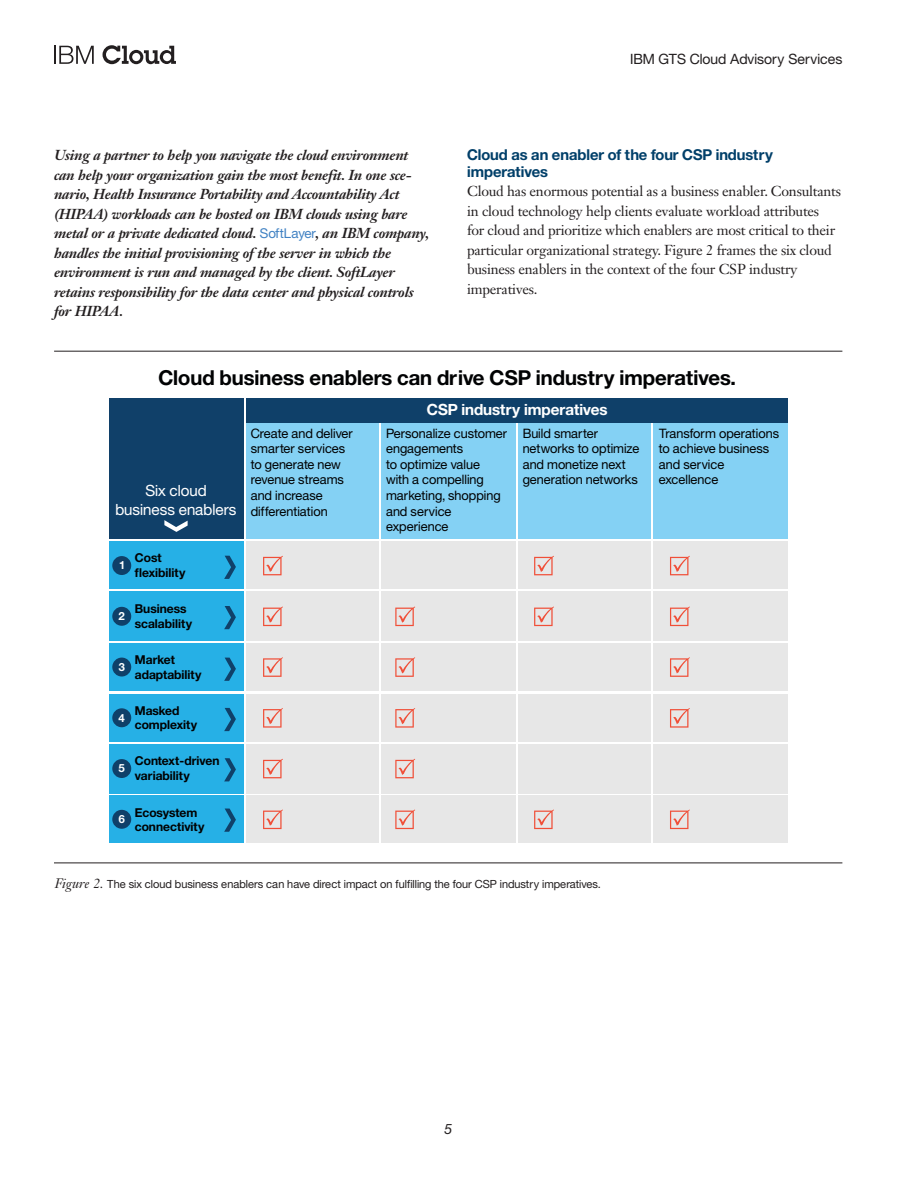
<style>
.page{position:relative;width:918px;height:1188px;background:#fff}
.page>*{position:absolute;margin:0;border:0;box-sizing:border-box;transform-origin:0 0}
.t1{font:20.7px "Helv Neue Boldfor IBM";color:#010203}
.t2{font:15.45px/18.6px "Helv Neue Romanfor IBM";color:#fff;text-align:center}
.t3{font:15.45px "Helv Neue Boldfor IBM";color:#fff}
.t4{font:15px/16.5px "Helv Neue Boldfor IBM";color:#003f69}
.t5{font:italic 700 14.25px/19.5px "Janson Text LT Std";letter-spacing:-.015em;color:#231f20}
.t6{font:14.25px/19.5px "Janson Text LT Std";letter-spacing:-.015em;color:#231f20}
.t7{font:14.25px "Helv Neue Romanfor IBM";color:#231f20}
.t8{font:14.25px "Helv Neue Roman Italicfor IBM";color:#231f20}
.t9{font:13.05px/15.6px "Helv Neue Romanfor IBM";color:#010203}
.t10{font:12.3px/14.2px "Helv Neue Boldfor IBM";color:#010203}
.t11{font:11.25px "Helv Neue Romanfor IBM";color:#231f20}
.t12{font:11.25px "Helv Neue Boldfor IBM";color:#fff}
.s1{font-family:"Helv Neue Romanfor IBM";font-weight:400;font-style:normal;font-size:13.5px;color:#4182c3}
.s2{font-family:"Janson Text LT Std";font-style:italic;font-size:13.5px}
</style>
<div class="page">
<svg style="left:54px;top:46px;width:40px;height:18px"></svg>
<svg style="left:103px;top:45px;width:73px;height:19px"></svg>
<div style="left:109px;top:542px;width:134px;height:47px;background:#26b0e6"></div>
<div style="left:109px;top:592px;width:134px;height:49px;background:#26b0e6"></div>
<div style="left:109px;top:643px;width:134px;height:48px;background:#26b0e6"></div>
<div style="left:109px;top:694px;width:134px;height:47px;background:#26b0e6"></div>
<div style="left:109px;top:744px;width:134px;height:49px;background:#26b0e6"></div>
<div style="left:246px;top:398px;width:133px;height:141px;background:#84d1f4"></div>
<div style="left:109px;top:398px;width:134px;height:141px;background:#104069"></div>
<div style="left:653px;top:398px;width:134px;height:141px;background:#84d1f4"></div>
<div style="left:518px;top:398px;width:133px;height:141px;background:#84d1f4"></div>
<div style="left:381px;top:398px;width:134px;height:141px;background:#84d1f4"></div>
<div style="left:246px;top:542px;width:133px;height:47px;background:#e7e7e7"></div>
<div style="left:653px;top:542px;width:134px;height:47px;background:#e7e7e7"></div>
<div style="left:518px;top:542px;width:133px;height:47px;background:#e7e7e7"></div>
<div style="left:381px;top:542px;width:134px;height:47px;background:#e7e7e7"></div>
<div style="left:246px;top:592px;width:133px;height:49px;background:#e7e7e7"></div>
<div style="left:653px;top:592px;width:134px;height:49px;background:#e7e7e7"></div>
<div style="left:518px;top:592px;width:133px;height:49px;background:#e7e7e7"></div>
<div style="left:381px;top:592px;width:134px;height:49px;background:#e7e7e7"></div>
<div style="left:246px;top:643px;width:133px;height:48px;background:#e7e7e7"></div>
<div style="left:653px;top:643px;width:134px;height:48px;background:#e7e7e7"></div>
<div style="left:518px;top:643px;width:133px;height:48px;background:#e7e7e7"></div>
<div style="left:381px;top:643px;width:134px;height:48px;background:#e7e7e7"></div>
<div style="left:246px;top:694px;width:133px;height:47px;background:#e7e7e7"></div>
<div style="left:653px;top:694px;width:134px;height:47px;background:#e7e7e7"></div>
<div style="left:518px;top:694px;width:133px;height:47px;background:#e7e7e7"></div>
<div style="left:381px;top:694px;width:134px;height:47px;background:#e7e7e7"></div>
<div style="left:246px;top:744px;width:133px;height:49px;background:#e7e7e7"></div>
<div style="left:653px;top:744px;width:134px;height:49px;background:#e7e7e7"></div>
<div style="left:518px;top:744px;width:133px;height:49px;background:#e7e7e7"></div>
<div style="left:381px;top:744px;width:134px;height:49px;background:#e7e7e7"></div>
<div style="left:246px;top:796px;width:133px;height:47px;background:#e7e7e7"></div>
<div style="left:109px;top:796px;width:134px;height:47px;background:#26b0e6"></div>
<div style="left:653px;top:796px;width:134px;height:47px;background:#e7e7e7"></div>
<div style="left:518px;top:796px;width:133px;height:47px;background:#e7e7e7"></div>
<div style="left:381px;top:796px;width:134px;height:47px;background:#e7e7e7"></div>
<svg style="left:263px;top:556px;width:20px;height:19px"></svg>
<svg style="left:263px;top:606px;width:20px;height:20px"></svg>
<svg style="left:263px;top:657px;width:20px;height:20px"></svg>
<svg style="left:263px;top:708px;width:20px;height:20px"></svg>
<svg style="left:263px;top:759px;width:20px;height:19px"></svg>
<svg style="left:263px;top:809px;width:20px;height:20px"></svg>
<svg style="left:534px;top:556px;width:20px;height:19px"></svg>
<svg style="left:534px;top:606px;width:20px;height:20px"></svg>
<svg style="left:534px;top:809px;width:20px;height:20px"></svg>
<svg style="left:670px;top:556px;width:20px;height:19px"></svg>
<svg style="left:670px;top:606px;width:20px;height:20px"></svg>
<svg style="left:670px;top:657px;width:20px;height:20px"></svg>
<svg style="left:670px;top:708px;width:20px;height:20px"></svg>
<svg style="left:670px;top:809px;width:20px;height:20px"></svg>
<svg style="left:395px;top:606px;width:20px;height:20px"></svg>
<svg style="left:395px;top:657px;width:20px;height:20px"></svg>
<svg style="left:395px;top:708px;width:20px;height:20px"></svg>
<svg style="left:395px;top:759px;width:20px;height:19px"></svg>
<svg style="left:395px;top:809px;width:20px;height:20px"></svg>
<div style="left:112px;top:556px;width:19px;height:19px;background:#0f4069;border-radius:50%"></div>
<div style="left:112px;top:607px;width:19px;height:19px;background:#0f4069;border-radius:50%"></div>
<div style="left:112px;top:658px;width:19px;height:19px;background:#0f4069;border-radius:50%"></div>
<div style="left:112px;top:708px;width:19px;height:19px;background:#0f4069;border-radius:50%"></div>
<div style="left:112px;top:759px;width:19px;height:19px;background:#0f4069;border-radius:50%"></div>
<div style="left:112px;top:810px;width:19px;height:19px;background:#0f4069;border-radius:50%"></div>
<svg style="left:224px;top:556px;width:12px;height:23px"></svg>
<svg style="left:224px;top:606px;width:12px;height:23px"></svg>
<svg style="left:224px;top:658px;width:12px;height:23px"></svg>
<svg style="left:224px;top:708px;width:12px;height:23px"></svg>
<svg style="left:224px;top:758px;width:12px;height:23px"></svg>
<svg style="left:224px;top:809px;width:12px;height:23px"></svg>
<div style="left:246px;top:398px;width:541px;height:25px;background:#0f4069"></div>
<svg style="left:164px;top:520px;width:24px;height:12px"></svg>
<hr style="left:54px;top:351px;width:788px;height:1px;background:#231f20">
<hr style="left:54px;top:863px;width:788px;height:1px;background:#231f20">
<p class="t7" style="left:630px;top:50px;width:214px">IBM GTS Cloud Advisory Services</p>
<p class="t5" style="left:54px;top:145px;width:377px">Using a partner to help you navigate the cloud environment can help your organization gain the most benefit. In one sce&shy;nario, Health Insurance Portability and Accountability Act (HIPAA) workloads can be hosted on IBM clouds using bare metal or a private dedicated cloud. <span class="s1">SoftLayer</span>, an IBM company, handles the initial provisioning of the server in which the environment is run and managed by the client. SoftLayer retains responsibility for the data center and physical controls for HIPAA.</p>
<h2 class="t4" style="left:467px;top:146px;width:307px">Cloud as an enabler of the four CSP industry imperatives</h2>
<p class="t6" style="left:467px;top:181px;width:375px">Cloud has enormous potential as a business enabler. Consultants in cloud technology help clients evaluate workload attributes<br>for cloud and prioritize which enablers are most critical to their particular organizational strategy. Figure 2 frames the six cloud business enablers in the context of the four CSP industry imperatives.</p>
<h1 class="t1" style="left:159px;top:365px;width:578px">Cloud business enablers can drive CSP industry imperatives.</h1>
<p class="t9" style="left:251px;top:425px;width:103px">Create and deliver smarter services to generate new revenue streams and increase differentiation</p>
<p class="t9" style="left:386px;top:425px;width:122px">Personalize customer engagements<br>to optimize value<br>with a compelling marketing, shopping and service experience</p>
<p class="t3" style="left:427px;top:400px;width:182px">CSP industry imperatives</p>
<p class="t9" style="left:523px;top:425px;width:118px">Build smarter networks to optimize and monetize next generation networks</p>
<p class="t9" style="left:659px;top:425px;width:122px">Transform operations to achieve business and service excellence</p>
<p class="t2" style="left:115px;top:481px;width:123px">Six cloud business enablers</p>
<p class="t12" style="left:119px;top:558px;width:6px">1</p>
<p class="t12" style="left:119px;top:609px;width:8px">2</p>
<p class="t12" style="left:118px;top:660px;width:8px">3</p>
<p class="t12" style="left:119px;top:710px;width:8px">4</p>
<p class="t12" style="left:119px;top:761px;width:8px">5</p>
<p class="t12" style="left:118px;top:812px;width:8px">6</p>
<p class="t10" style="left:135px;top:551px;width:52px">Cost flexibility</p>
<p class="t10" style="left:135px;top:601px;width:59px">Business scalability</p>
<p class="t10" style="left:135px;top:652px;width:68px">Market adaptability</p>
<p class="t10" style="left:135px;top:703px;width:64px">Masked complexity</p>
<p class="t10" style="left:135px;top:754px;width:86px">Context-driven variability</p>
<p class="t10" style="left:135px;top:805px;width:71px">Ecosystem connectivity</p>
<p class="t11" style="left:55px;top:877px;width:547px"><span class="s2">Figure 2.</span> The six cloud business enablers can have direct impact on fulfilling the four CSP industry imperatives.</p>
<p class="t8" style="left:444px;top:1120px;width:9px">5</p>
</div>
